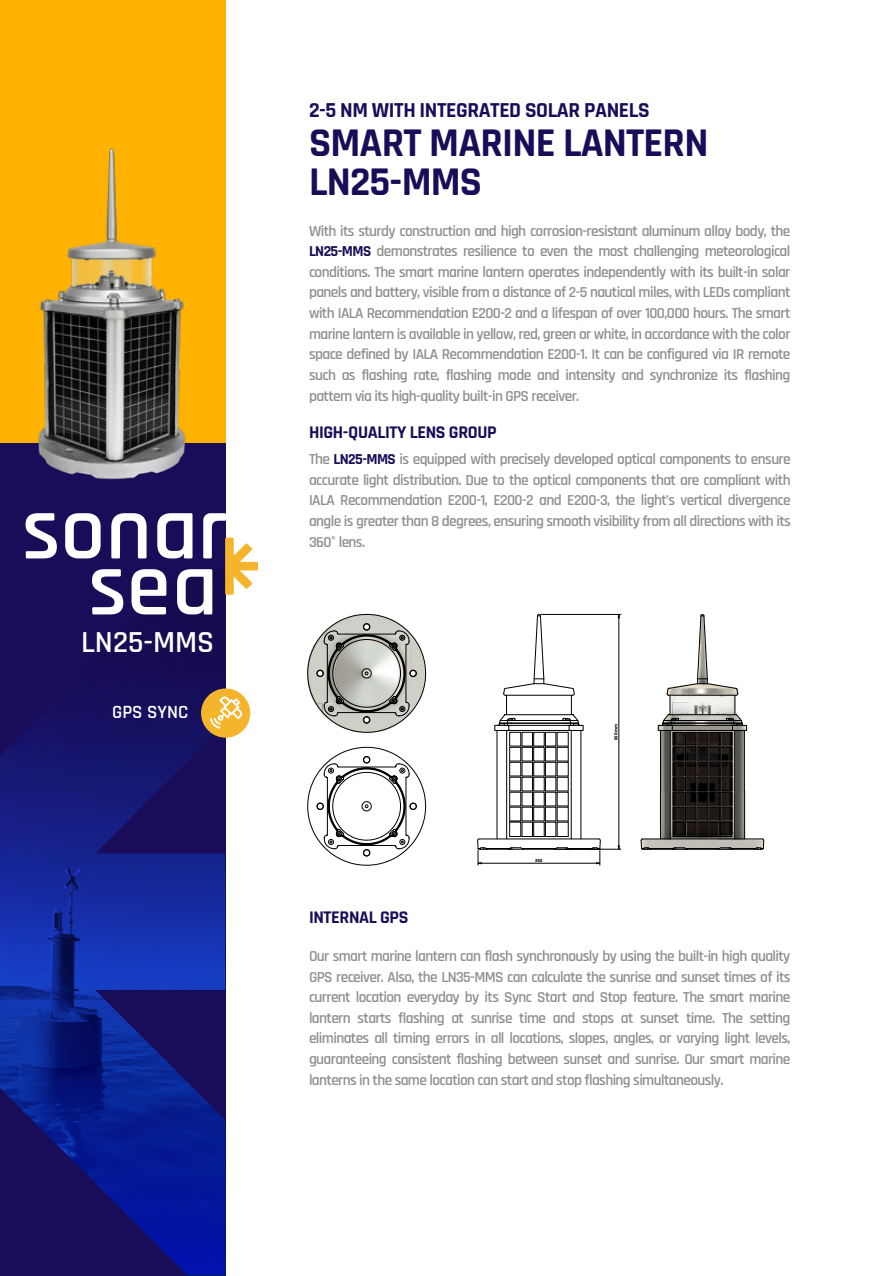
<style>
.page{position:relative;width:893px;height:1276px;background:#fff}
.page>*{position:absolute;margin:0;border:0;box-sizing:border-box;transform-origin:0 0}
.t1{font:700 41.25px/39px "Rajdhani";letter-spacing:-.02em;color:#190c59}
.t2{font:600 30.9px "Rajdhani";color:#fff}
.t3{font:700 21.6px "Rajdhani";letter-spacing:-.02em;color:#190c59}
.t4{font:600 18.9px "Rajdhani";color:#fff}
.t5{font:700 18px "Rajdhani";letter-spacing:-.02em;color:#190c59}
.t6{font:600 15.3px/20.5px "Rajdhani";letter-spacing:-.04em;color:#8e8e8e;text-align:justify}
.t7{font:700 4.65px "Klavika Basic";letter-spacing:-.005em;color:#000}
.s1{font-weight:700;color:#190c59}
</style>
<div class="page">
<div style="left:0;top:0;width:225px;height:1275px;background:#ffb300"></div>
<img style="left:0;top:570px;width:225px;height:705px">
<div style="left:201px;top:688px;width:49px;height:49px;background:#f4b52d;border-radius:50%"></div>
<svg style="left:210px;top:696px;width:32px;height:32px"></svg>
<svg style="left:26px;top:513px;width:31px;height:45px"></svg>
<svg style="left:65px;top:513px;width:193px;height:101px"></svg>
<svg style="left:641px;top:614px;width:123px;height:236px"></svg>
<svg style="left:307px;top:747px;width:119px;height:118px"></svg>
<svg style="left:308px;top:614px;width:118px;height:118px"></svg>
<hr style="left:541px;top:614px;width:80px;height:1px;background:#000">
<hr style="left:557px;top:849px;width:64px;height:1px;background:#000">
<hr style="left:619px;top:618px;width:1px;height:228px;background:#000">
<svg style="left:477px;top:614px;width:125px;height:251px"></svg>
<img style="left:2px;top:148px;width:212px;height:363px">
<h2 class="t2" style="left:81px;top:623px;width:135px">LN25-MMS</h2>
<p class="t4" style="left:112px;top:700px;width:78px">GPS SYNC</p>
<h3 class="t3" style="left:309px;top:97px;width:342px">2-5 NM WITH INTEGRATED SOLAR PANELS</h3>
<h1 class="t1" style="left:309px;top:125px;width:401px">SMART MARINE LANTERN<br>LN25-MMS</h1>
<p class="t6" style="left:309px;top:221px;width:483px">With its sturdy construction and high corrosion-resistant aluminum alloy body, the <span class="s1">LN25-MMS</span> demonstrates resilience to even the most challenging meteorological conditions. The smart marine lantern operates independently with its built-in solar panels and battery, visible from a distance of 2-5 nautical miles, with LEDs compliant with IALA Recommendation E200-2 and a lifespan of over 100,000 hours. The smart marine lantern is available in yellow, red, green or white, in accordance with the color space defined by IALA Recommendation E200-1. It can be configured via IR remote such as flashing rate, flashing mode and intensity and synchronize its flashing pattern via its high-quality built-in GPS receiver.</p>
<p class="t5" style="left:309px;top:421px;width:189px">HIGH-QUALITY LENS GROUP</p>
<p class="t6" style="left:309px;top:449px;width:483px">The <span class="s1">LN25-MMS</span> is equipped with precisely developed optical components to ensure accurate light distribution. Due to the optical components that are compliant with IALA Recommendation E200-1, E200-2 and E200-3, the light’s vertical divergence angle is greater than 8 degrees, ensuring smooth visibility from all directions with its 360° lens.</p>
<p class="t7" style="left:535px;top:857px;width:9px">250</p>
<p class="t7" style="left:612px;top:740px;width:18px;rotate:-90deg">650 mm</p>
<p class="t5" style="left:309px;top:906px;width:101px">INTERNAL GPS</p>
<p class="t6" style="left:309px;top:946px;width:483px">Our smart marine lantern can flash synchronously by using the built-in high quality GPS receiver. Also, the LN35-MMS can calculate the sunrise and sunset times of its current location everyday by its Sync Start and Stop feature. The smart marine lantern starts flashing at sunrise time and stops at sunset time. The setting eliminates all timing errors in all locations, slopes, angles, or varying light levels, guaranteeing consistent flashing between sunset and sunrise. Our smart marine lanterns in the same location can start and stop flashing simultaneously.</p>
</div>
